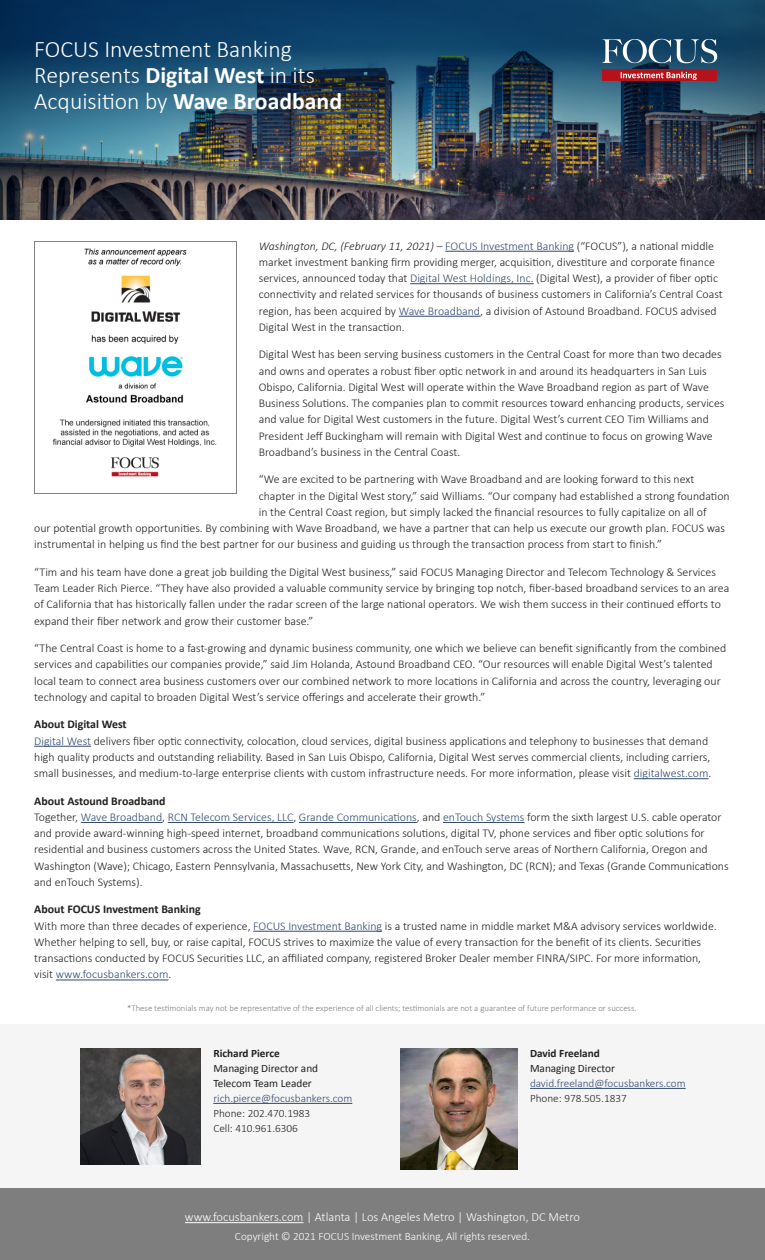
<style>
.page{position:relative;width:765px;height:1260px;background:#fff}
.page>*{position:absolute;margin:0;border:0;box-sizing:border-box;transform-origin:0 0}
.t1{font:300 23.75px/26.2px "Calibri";color:#fff}
.t2{font:300 12.5px "Calibri";color:#fff}
.t3{font:300 11.88px/16.2px "Calibri";color:#231f20}
.t4{font:300 11.25px "Calibri";color:#334970}
.t5{font:300 11.25px "Calibri";color:#fff}
.t6{font:300 11.25px "Calibri";color:#231f20}
.t7{font:11.25px/15px "Calibri";color:#231f20}
.t8{font:700 11.25px "Calibri";color:#231f20}
.t9{font:300 8.75px "Calibri";color:#7e7e7e}
.s1{font-weight:700}
.s2{font-style:italic}
.s3{color:#334970}
</style>
<div class="page">
<div style="left:0;top:1024px;width:765px;height:236px;background:#f5f5f5"></div>
<div style="left:0;top:1189px;width:765px;height:71px;background:#7e7e7e"></div>
<hr style="left:185px;top:1222px;width:119px;height:1px;background:#fff">
<img style="left:0;top:0;width:765px;height:220px">
<svg style="left:602px;top:39px;width:115px;height:24px;background:#4b718b"></svg>
<div style="left:603px;top:69px;width:114px;height:12px;background:#b5121a"></div>
<svg style="left:621px;top:72px;width:76px;height:8px"></svg>
<hr style="left:445px;top:251px;width:129px;height:1px;background:#334970">
<hr style="left:410px;top:283px;width:124px;height:1px;background:#334970">
<hr style="left:399px;top:316px;width:81px;height:1px;background:#334970">
<hr style="left:34px;top:746px;width:57px;height:1px;background:#334970">
<hr style="left:634px;top:778px;width:74px;height:1px;background:#334970">
<hr style="left:81px;top:822px;width:81px;height:1px;background:#334970">
<hr style="left:168px;top:822px;width:125px;height:1px;background:#334970">
<hr style="left:299px;top:822px;width:118px;height:1px;background:#334970">
<hr style="left:443px;top:822px;width:81px;height:1px;background:#334970">
<hr style="left:253px;top:931px;width:129px;height:1px;background:#334970">
<hr style="left:56px;top:980px;width:112px;height:1px;background:#334970">
<img style="left:34px;top:241px;width:202px;height:253px">
<img style="left:401px;top:1049px;width:117px;height:120px">
<hr style="left:530px;top:1088px;width:156px;height:1px;background:#334970">
<img style="left:80px;top:1049px;width:121px;height:115px">
<hr style="left:213px;top:1103px;width:139px;height:1px;background:#334970">
<p class="t1" style="left:34px;top:35px;width:309px">FOCUS Investment Banking<br>Represents <span class="s1">Digital West</span> in its<br>Acquisition by <span class="s1">Wave Broadband</span></p>
<p class="t3" style="left:259px;top:238px;width:466px"><span class="s2">Washington, DC, (February 11, 2021)</span> – <span class="s3">FOCUS Investment Banking</span> (“FOCUS”), a national middle market investment banking firm providing merger, acquisition, divestiture and corporate finance services, announced today that <span class="s3">Digital West Holdings, Inc.</span> (Digital West), a provider of fiber optic connectivity and related services for thousands of business customers in California’s Central Coast region, has been acquired by <span class="s3">Wave Broadband</span>, a division of Astound Broadband. FOCUS advised Digital West in the transaction.</p>
<p class="t3" style="left:259px;top:346px;width:467px">Digital West has been serving business customers in the Central Coast for more than two decades and owns and operates a robust fiber optic network in and around its headquarters in San Luis Obispo, California. Digital West will operate within the Wave Broadband region as part of Wave Business Solutions. The companies plan to commit resources toward enhancing products, services and value for Digital West customers in the future. Digital West’s current CEO Tim Williams and President Jeff Buckingham will remain with Digital West and continue to focus on growing Wave Broadband’s business in the Central Coast.</p>
<p class="t3" style="left:259px;top:471px;width:437px">“We are excited to be partnering with Wave Broadband and are looking forward to this next</p>
<p class="t3" style="left:259px;top:488px;width:473px">chapter in the Digital West story,” said Williams. “Our company had established a strong foundation</p>
<p class="t3" style="left:259px;top:504px;width:449px">in the Central Coast region, but simply lacked the financial resources to fully capitalize on all of</p>
<p class="t3" style="left:34px;top:520px;width:692px">our potential growth opportunities. By combining with Wave Broadband, we have a partner that can help us execute our growth plan. FOCUS was</p>
<p class="t3" style="left:34px;top:536px;width:629px">instrumental in helping us find the best partner for our business and guiding us through the transaction process from start to finish.”</p>
<p class="t3" style="left:34px;top:564px;width:697px">“Tim and his team have done a great job building the Digital West business,” said FOCUS Managing Director and Telecom Technology &amp; Services Team Leader Rich Pierce. “They have also provided a valuable community service by bringing top notch, fiber-based broadband services to an area of California that has historically fallen under the radar screen of the large national operators. We wish them success in their continued efforts to expand their fiber network and grow their customer base.”</p>
<p class="t3" style="left:34px;top:640px;width:694px">“The Central Coast is home to a fast-growing and dynamic business community, one which we believe can benefit significantly from the combined services and capabilities our companies provide,” said Jim Holanda, Astound Broadband CEO. “Our resources will enable Digital West’s talented local team to connect area business customers over our combined network to more locations in California and across the country, leveraging our technology and capital to broaden Digital West’s service offerings and accelerate their growth.”</p>
<p class="t3" style="left:34px;top:716px;width:679px"><span class="s1">About Digital West<br></span><span class="s3">Digital West</span> delivers fiber optic connectivity, colocation, cloud services, digital business applications and telephony to businesses that demand high quality products and outstanding reliability. Based in San Luis Obispo, California, Digital West serves commercial clients, including carriers, small businesses, and medium-to-large enterprise clients with custom infrastructure needs. For more information, please visit <span class="s3">digitalwest.com</span>.</p>
<p class="t3" style="left:34px;top:793px;width:696px"><span class="s1">About Astound Broadband<br></span>Together, <span class="s3">Wave Broadband</span>, <span class="s3">RCN Telecom Services, LLC</span>, <span class="s3">Grande Communications</span>, and <span class="s3">enTouch Systems</span> form the sixth largest U.S. cable operator and provide award-winning high-speed internet, broadband communications solutions, digital TV, phone services and fiber optic solutions for residential and business customers across the United States. Wave, RCN, Grande, and enTouch serve areas of Northern California, Oregon and Washington (Wave); Chicago, Eastern Pennsylvania, Massachusetts, New York City, and Washington, DC (RCN); and Texas (Grande Communications and enTouch Systems).</p>
<p class="t3" style="left:34px;top:901px;width:684px"><span class="s1">About FOCUS Investment Banking<br></span>With more than three decades of experience, <span class="s3">FOCUS Investment Banking</span> is a trusted name in middle market M&amp;A advisory services worldwide.<br>Whether helping to sell, buy, or raise capital, FOCUS strives to maximize the value of every transaction for the benefit of its clients. Securities transactions conducted by FOCUS Securities LLC, an affiliated company, registered Broker Dealer member FINRA/SIPC. For more information, visit <span class="s3">www.focusbankers.com</span>.</p>
<p class="t9" style="left:127px;top:1003px;width:511px">*These testimonials may not be representative of the experience of all clients; testimonials are not a guarantee of future performance or success.</p>
<p class="t8" style="left:213px;top:1045px;width:68px">Richard Pierce</p>
<p class="t7" style="left:213px;top:1060px;width:106px">Managing Director and<br>Telecom Team Leader</p>
<p class="t4" style="left:213px;top:1091px;width:140px">rich.pierce@focusbankers.com</p>
<p class="t6" style="left:213px;top:1106px;width:98px">Phone: 202.470.1983</p>
<p class="t6" style="left:213px;top:1121px;width:86px">Cell: 410.961.6306</p>
<p class="t8" style="left:530px;top:1045px;width:71px">David Freeland</p>
<p class="t7" style="left:530px;top:1060px;width:87px">Managing Director</p>
<p class="t4" style="left:530px;top:1076px;width:157px">david.freeland@focusbankers.com</p>
<p class="t6" style="left:530px;top:1091px;width:98px">Phone: 978.505.1837</p>
<p class="t2" style="left:185px;top:1209px;width:397px">www.focusbankers.com | Atlanta | Los Angeles Metro | Washington, DC Metro</p>
<p class="t5" style="left:235px;top:1230px;width:297px">Copyright © 2021 FOCUS Investment Banking, All rights reserved.</p>
</div>
